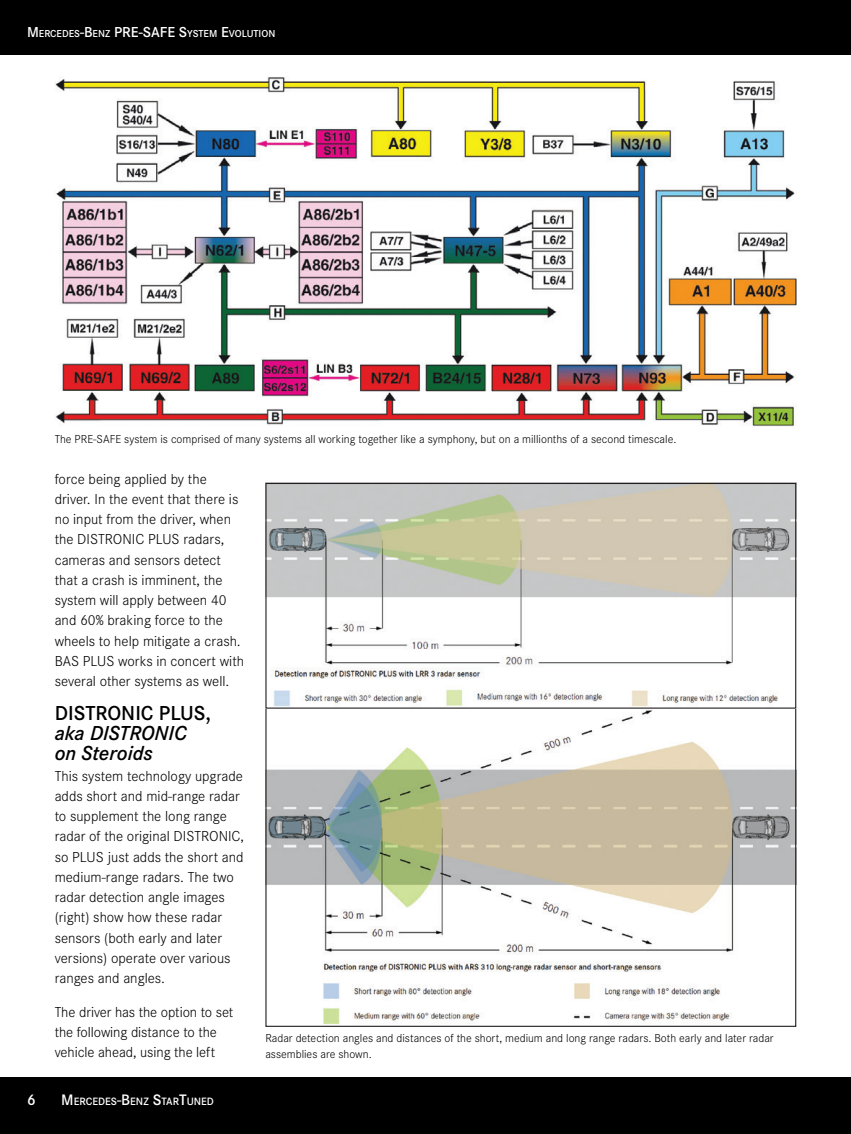
<style>
.page{position:relative;width:851px;height:1134px;background:#fff}
.page>*{position:absolute;margin:0;border:0;box-sizing:border-box;transform-origin:0 0}
.Chapter_Title{font:italic 600 21px/20.2px "Corporate S";color:#000}
.t1{font:600 15.75px "Corporate S";color:#fff}
.Copy{font:300 15px/20.2px "Corporate S";color:#000}
.t2{font:600 15px "Corporate S";color:#fff}
.t3{font:300 12px/16.2px "Corporate S";color:#000}
.t4{font:600 10.95px "Corporate S";color:#fff}
.t5{font:600 10.5px "Corporate S";color:#fff}
.s1{font-size:10.5px}
.s2{font-size:15px}
.s3{font-style:normal}
.s4{font-size:15.75px}
</style>
<div class="page">
<div style="left:0;top:1077px;width:850px;height:57px;background:#000"></div>
<div style="left:0;top:0;width:850px;height:55px;background:#000"></div>
<img style="left:55px;top:77px;width:741px;height:349px">
<img style="left:267px;top:485px;width:527px;height:539px">
<div style="left:265px;top:483px;width:531px;height:226px;border:1px solid #231f20"></div>
<p class="t2" style="left:27px;top:22px;width:125px">M <span class="s1">ERCEDES</span>-B<span class="s1">ENZ</span> PRE-SAFE</p>
<p class="t5" style="left:179px;top:27px;width:98px"><span class="s2">S</span>YSTEM <span class="s2">E</span>VOLUTI ON</p>
<p class="t3" style="left:55px;top:430px;width:623px">The PRE-SAFE system is comprised of many systems all working together like a symphony, but on a millionths of a second timescale.</p>
<p class="Copy" style="left:55px;top:468px;width:191px">force being applied by the driver. In the event that there is no input from the driver, when the DISTRONIC PLUS radars, cameras and sensors detect that a crash is imminent, the system will apply between 40 and 60% braking force to the wheels to help mitigate a crash.<br>BAS PLUS works in concert with several other systems as well.</p>
<p class="Chapter_Title" style="left:55px;top:702px;width:158px"><span class="s3">DISTRONIC PLUS, </span>aka DISTRONIC on Steroids</p>
<p class="Copy" style="left:55px;top:765px;width:191px">This system technology upgrade adds short and mid-range radar to supplement the long range radar of the original DISTRONIC, so PLUS just adds the short and medium-range radars. The two radar detection angle images (right) show how these radar sensors (both early and later versions) operate over various ranges and angles.</p>
<p class="Copy" style="left:55px;top:1001px;width:180px">The driver has the option to set the following distance to the vehicle ahead, using the left</p>
<p class="t1" style="left:27px;top:1090px;width:10px">6</p>
<p class="t4" style="left:61px;top:1094px;width:154px"><span class="s4">M</span>ERCEDES<span class="s4">-B</span>ENZ <span class="s4">S</span>TAR<span class="s4">T</span>UNED</p>
<p class="t3" style="left:265px;top:1029px;width:509px">Radar detection angles and distances of the short, medium and long range radars. Both early and later radar assemblies are shown.</p>
</div>
